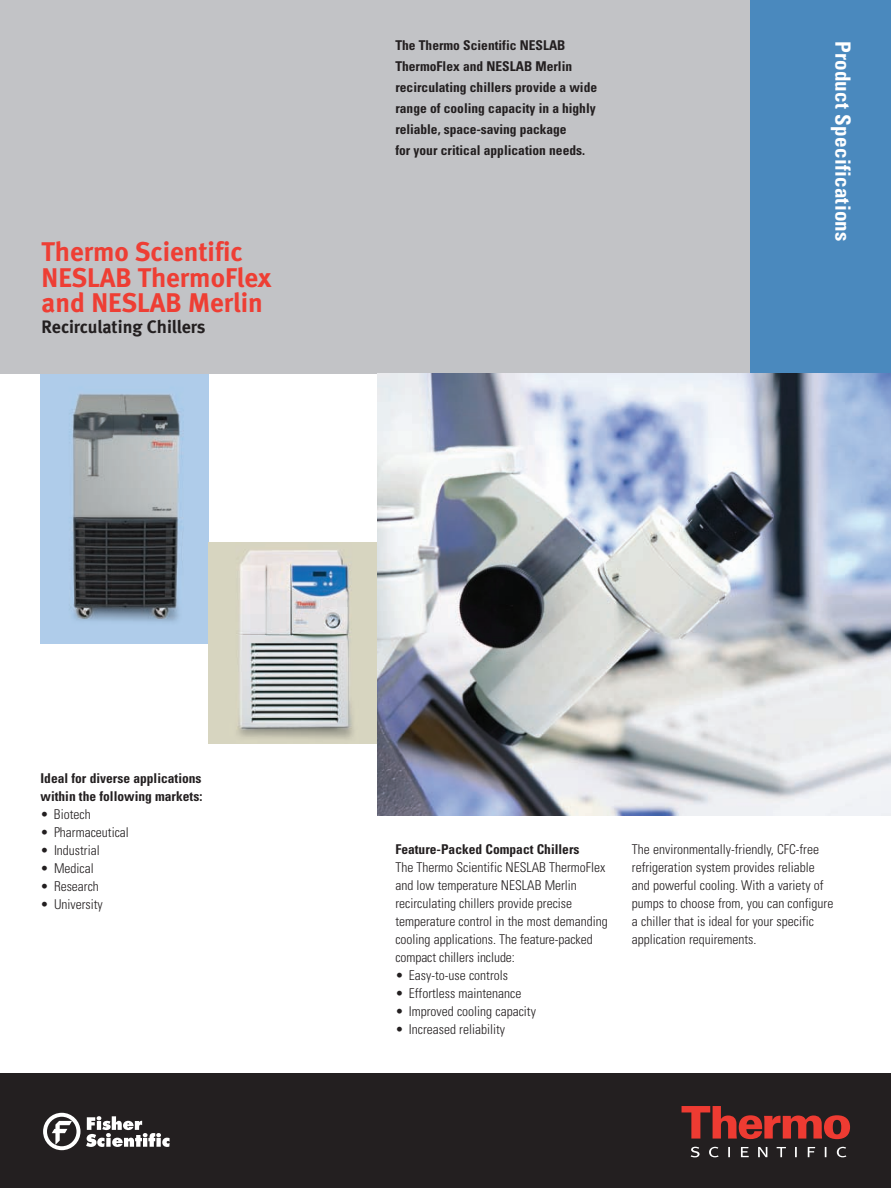
<style>
.page{position:relative;width:891px;height:1188px;background:#fff}
.page>*{position:absolute;margin:0;border:0;box-sizing:border-box;transform-origin:0 0}
.t1{font:27px/25.5px "Meta Bold LF";color:#ee3e34}
.t2{font:700 condensed 21px "Univers";letter-spacing:.015em;color:#fff}
.t3{font:18px "Meta Bold LF";letter-spacing:-.005em;color:#231f20}
.t4{font:300 condensed 13.5px/18px "Univers";color:#231f20}
.t5{font:700 condensed 13.5px/21px "Univers";color:#231f20}
</style>
<div class="page">
<img style="left:40px;top:374px;width:168px;height:269px">
<img style="left:208px;top:543px;width:169px;height:201px">
<div style="left:0;top:0;width:750px;height:374px;background:#c2c3c6"></div>
<div style="left:750px;top:0;width:141px;height:374px;background:#4a89be"></div>
<img style="left:377px;top:374px;width:514px;height:442px">
<div style="left:0;top:1073px;width:891px;height:115px;background:#231f20"></div>
<svg style="left:682px;top:1106px;width:168px;height:33px"></svg>
<svg style="left:691px;top:1147px;width:155px;height:10px"></svg>
<svg style="left:43px;top:1113px;width:127px;height:37px"></svg>
<h1 class="t1" style="left:42px;top:242px;width:231px">Thermo Scientific<br>NESLAB ThermoFlex and NESLAB Merlin</h1>
<h3 class="t3" style="left:42px;top:321px;width:165px">Recirculating Chillers</h3>
<p class="t5" style="left:395px;top:36px;width:203px">The Thermo Scientific NESLAB ThermoFlex and NESLAB Merlin recirculating chillers provide a wide range of cooling capacity in a highly reliable, space-saving package<br>for your critical application needs.</p>
<h2 class="t2" style="left:851px;top:41px;width:203px;rotate:90deg">Product Specifications</h2>
<p class="t5" style="left:40px;top:770px;width:163px;line-height:18px">Ideal for diverse applications within the following markets:</p>
<p class="t4" style="left:40px;top:806px;width:52px">• Biotech</p>
<p class="t4" style="left:40px;top:824px;width:90px">• Pharmaceutical</p>
<p class="t4" style="left:40px;top:842px;width:61px">• Industrial</p>
<p class="t4" style="left:40px;top:860px;width:55px">• Medical</p>
<p class="t4" style="left:40px;top:878px;width:60px">• Research</p>
<p class="t4" style="left:40px;top:896px;width:64px">• University</p>
<p class="t5" style="left:395px;top:840px;width:186px">Feature-Packed Compact Chillers</p>
<p class="t4" style="left:395px;top:860px;width:214px">The Thermo Scientific NESLAB ThermoFlex and low temperature NESLAB Merlin recirculating chillers provide precise temperature control in the most demanding cooling applications. The feature-packed compact chillers include:</p>
<p class="t4" style="left:395px;top:968px;width:114px">• Easy-to-use controls</p>
<p class="t4" style="left:395px;top:986px;width:128px">• Effortless maintenance</p>
<p class="t4" style="left:395px;top:1004px;width:142px">• Improved cooling capacity</p>
<p class="t4" style="left:395px;top:1022px;width:111px">• Increased reliability</p>
<p class="t4" style="left:632px;top:842px;width:203px">The environmentally-friendly, CFC-free refrigeration system provides reliable and powerful cooling. With a variety of pumps to choose from, you can configure a chiller that is ideal for your specific application requirements.</p>
</div>
